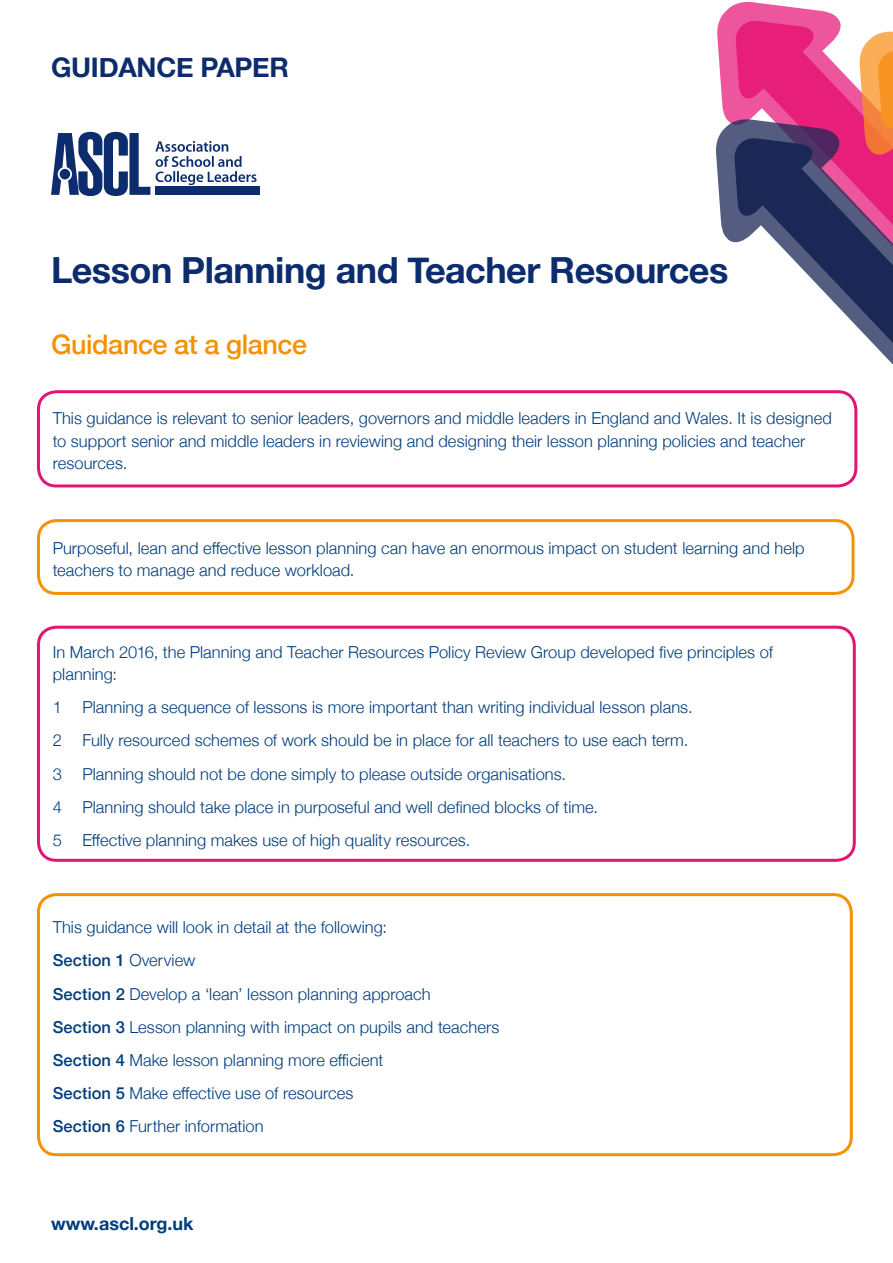
<style>
.page{position:relative;width:893px;height:1263px;background:#fff}
.page>*{position:absolute;margin:0;border:0;box-sizing:border-box;transform-origin:0 0}
.guidance_title{font:700 36px "Helvetica Neue";letter-spacing:-.015em;color:#0d2c6e}
.main_header{font:500 27px "Helvetica Neue";letter-spacing:-.015em;color:#f39204}
.t1{font:700 27px "Helvetica Neue";letter-spacing:-.01em;color:#0d2c6e}
.t2{font:700 18px "Helvetica Neue";color:#013d7d}
.main_text_NO_INDENT{font:300 16.5px/22.5px "Helvetica Neue";letter-spacing:.005em;color:#013d7d}
.main_text_NO_INDENT-2{font:500 16.5px "Helvetica Neue";letter-spacing:.005em;color:#013d7d}
.s1{font-weight:300}
.s2{font-weight:500}
</style>
<div class="page">
<div style="left:155px;top:187px;width:104px;height:8px;background:#0d2c6e"></div>
<svg style="left:51px;top:132px;width:206px;height:64px"></svg>
<svg style="left:717px;top:1px;width:121px;height:116px;fill:#ed569c"></svg>
<svg style="left:716px;top:117px;width:18px;height:125px;fill:#545d80"></svg>
<svg style="left:734px;top:19px;width:159px;height:395px"></svg>
<div style="left:37px;top:893px;width:816px;height:263px;border:3px solid #f39204;border-radius:18px"></div>
<div style="left:37px;top:519px;width:817px;height:76px;border:3px solid #f39204;border-radius:18px"></div>
<div style="left:37px;top:390px;width:820px;height:97px;border:3px solid #e21573;border-radius:18px"></div>
<div style="left:37px;top:626px;width:819px;height:236px;border:3px solid #e21573;border-radius:18px"></div>
<h2 class="t1" style="left:51px;top:47px;width:239px">GUIDANCE PAPER</h2>
<p class="guidance_title" style="left:51px;top:242px;width:679px">Lesson Planning and Teacher Resources</p>
<p class="main_header" style="left:51px;top:322px;width:258px">Guidance at a glance</p>
<p class="main_text_NO_INDENT" style="left:53px;top:406px;width:781px">This guidance is relevant to senior leaders, governors and middle leaders in England and Wales. It is designed to support senior and middle leaders in reviewing and designing their lesson planning policies and teacher resources.</p>
<p class="main_text_NO_INDENT" style="left:53px;top:536px;width:753px">Purposeful, lean and effective lesson planning can have an enormous impact on student learning and help teachers to manage and reduce workload.</p>
<p class="main_text_NO_INDENT" style="left:53px;top:640px;width:722px">In March 2016, the Planning and Teacher Resources Policy Review Group developed five principles of planning:</p>
<p class="main_text_NO_INDENT" style="left:53px;top:695px;width:641px">1 Planning a sequence of lessons is more important than writing individual lesson plans.</p>
<p class="main_text_NO_INDENT" style="left:53px;top:728px;width:637px">2 Fully resourced schemes of work should be in place for all teachers to use each term.</p>
<p class="main_text_NO_INDENT" style="left:53px;top:761px;width:515px">3 Planning should not be done simply to please outside organisations.</p>
<p class="main_text_NO_INDENT" style="left:53px;top:795px;width:547px">4 Planning should take place in purposeful and well defined blocks of time.</p>
<p class="main_text_NO_INDENT" style="left:53px;top:828px;width:419px">5 Effective planning makes use of high quality resources.</p>
<p class="main_text_NO_INDENT" style="left:53px;top:915px;width:336px">This guidance will look in detail at the following:</p>
<p class="main_text_NO_INDENT-2" style="left:53px;top:947px;width:144px">Section 1 <span class="s1">Overview</span></p>
<p class="main_text_NO_INDENT" style="left:53px;top:981px;width:379px"><span class="s2">Section 2</span> Develop a ‘lean’ lesson planning approach</p>
<p class="main_text_NO_INDENT" style="left:53px;top:1014px;width:448px"><span class="s2">Section 3</span> Lesson planning with impact on pupils and teachers</p>
<p class="main_text_NO_INDENT" style="left:53px;top:1048px;width:332px"><span class="s2">Section 4</span> Make lesson planning more efficient</p>
<p class="main_text_NO_INDENT" style="left:53px;top:1081px;width:302px"><span class="s2">Section 5</span> Make effective use of resources</p>
<p class="main_text_NO_INDENT" style="left:53px;top:1114px;width:212px"><span class="s2">Section 6</span> Further information</p>
<p class="t2" style="left:51px;top:1209px;width:144px">www.ascl.org.uk</p>
</div>
